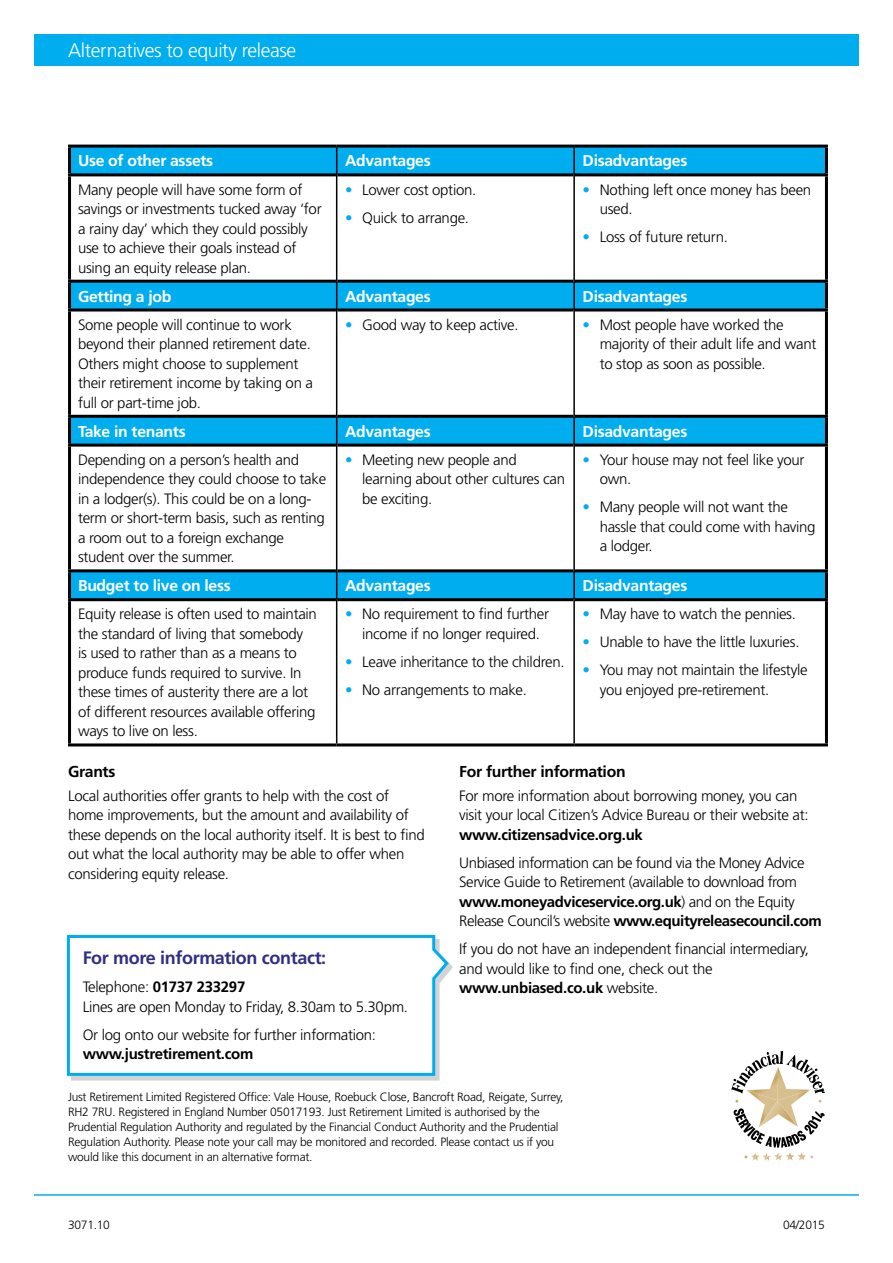
<style>
.page{position:relative;width:893px;height:1263px;background:#fff}
.page>*{position:absolute;margin:0;border:0;box-sizing:border-box;transform-origin:0 0}
.t1{font:300 19.5px "Frutiger LT Std";letter-spacing:-.02em;color:#fff}
.t2{font:700 18px "Frutiger LT Std";letter-spacing:-.02em;color:#302e84}
.t3{font:700 15.75px "Frutiger LT Std";letter-spacing:-.02em;color:#fff}
.t4{font:700 15.75px "Frutiger LT Std";letter-spacing:-.02em;color:#000}
.t5{font:300 15px/19.5px "Frutiger LT Std";letter-spacing:-.02em;color:#000}
.t6{font:700 15px "Frutiger LT Std";letter-spacing:-.02em;color:#000}
.t7{font:300 12px/15px "Frutiger LT Std";letter-spacing:-.02em;color:#000}
.s1{color:#00aeef}
.s2{font-weight:700}
</style>
<div class="page">
<div style="left:34px;top:34px;width:825px;height:32px;background:#00aeef"></div>
<svg style="left:731px;top:1051px;width:94px;height:110px"></svg>
<hr style="left:34px;top:1194px;width:825px;height:2px;background:#00aeef">
<div style="left:71px;top:148px;width:754px;height:450px;background:#00aeef"></div>
<svg style="left:71px;top:176px;width:754px;height:393px"></svg>
<hr style="left:68px;top:176px;width:3px;height:104px;background:#000">
<hr style="left:825px;top:176px;width:3px;height:104px;background:#000">
<hr style="left:68px;top:311px;width:3px;height:104px;background:#000">
<hr style="left:825px;top:311px;width:3px;height:104px;background:#000">
<hr style="left:68px;top:447px;width:3px;height:122px;background:#000">
<hr style="left:825px;top:447px;width:3px;height:122px;background:#000">
<hr style="left:68px;top:601px;width:3px;height:142px;background:#000">
<hr style="left:825px;top:601px;width:3px;height:142px;background:#000">
<hr style="left:68px;top:743px;width:269px;height:3px;background:#000">
<hr style="left:337px;top:743px;width:237px;height:3px;background:#000">
<hr style="left:574px;top:743px;width:254px;height:3px;background:#000">
<hr style="left:68px;top:145px;width:269px;height:3px;background:#000">
<hr style="left:68px;top:148px;width:3px;height:25px;background:#000">
<hr style="left:337px;top:145px;width:237px;height:3px;background:#000">
<hr style="left:574px;top:145px;width:254px;height:3px;background:#000">
<hr style="left:825px;top:148px;width:3px;height:25px;background:#000">
<hr style="left:68px;top:173px;width:268px;height:3px;background:#000">
<hr style="left:337px;top:173px;width:236px;height:3px;background:#000">
<hr style="left:575px;top:173px;width:253px;height:3px;background:#000">
<hr style="left:68px;top:280px;width:268px;height:3px;background:#000">
<hr style="left:68px;top:283px;width:3px;height:25px;background:#000">
<hr style="left:337px;top:280px;width:236px;height:3px;background:#000">
<hr style="left:575px;top:280px;width:253px;height:3px;background:#000">
<hr style="left:825px;top:283px;width:3px;height:25px;background:#000">
<hr style="left:68px;top:308px;width:268px;height:3px;background:#000">
<hr style="left:337px;top:308px;width:236px;height:3px;background:#000">
<hr style="left:575px;top:308px;width:253px;height:3px;background:#000">
<hr style="left:68px;top:415px;width:268px;height:3px;background:#000">
<hr style="left:68px;top:418px;width:3px;height:26px;background:#000">
<hr style="left:337px;top:415px;width:236px;height:3px;background:#000">
<hr style="left:575px;top:415px;width:253px;height:3px;background:#000">
<hr style="left:825px;top:418px;width:3px;height:26px;background:#000">
<hr style="left:68px;top:444px;width:268px;height:3px;background:#000">
<hr style="left:337px;top:444px;width:236px;height:3px;background:#000">
<hr style="left:575px;top:444px;width:253px;height:3px;background:#000">
<hr style="left:68px;top:569px;width:268px;height:3px;background:#000">
<hr style="left:68px;top:572px;width:3px;height:26px;background:#000">
<hr style="left:337px;top:569px;width:236px;height:3px;background:#000">
<hr style="left:575px;top:569px;width:253px;height:3px;background:#000">
<hr style="left:825px;top:572px;width:3px;height:26px;background:#000">
<hr style="left:68px;top:598px;width:268px;height:3px;background:#000">
<hr style="left:337px;top:598px;width:236px;height:3px;background:#000">
<hr style="left:575px;top:598px;width:253px;height:3px;background:#000">
<svg style="left:336px;top:148px;width:1px;height:27px"></svg>
<hr style="left:573px;top:148px;width:2px;height:27px;background:#000">
<hr style="left:336px;top:175px;width:1px;height:106px;background:#000">
<hr style="left:573px;top:175px;width:2px;height:106px;background:#000">
<svg style="left:336px;top:281px;width:1px;height:29px"></svg>
<hr style="left:573px;top:281px;width:2px;height:29px;background:#000">
<hr style="left:336px;top:310px;width:1px;height:106px;background:#000">
<hr style="left:573px;top:310px;width:2px;height:106px;background:#000">
<svg style="left:336px;top:416px;width:1px;height:29px"></svg>
<hr style="left:573px;top:416px;width:2px;height:29px;background:#000">
<hr style="left:336px;top:445px;width:1px;height:126px;background:#000">
<hr style="left:573px;top:445px;width:2px;height:126px;background:#000">
<svg style="left:336px;top:571px;width:1px;height:29px"></svg>
<hr style="left:573px;top:571px;width:2px;height:29px;background:#000">
<hr style="left:336px;top:600px;width:1px;height:143px;background:#000">
<hr style="left:573px;top:600px;width:2px;height:143px;background:#000">
<svg style="left:71px;top:965px;width:382px;height:115px"></svg>
<svg style="left:66px;top:935px;width:385px;height:142px"></svg>
<h1 class="t1" style="left:68px;top:40px;width:230px">Alternatives to equity release</h1>
<p class="t3" style="left:78px;top:152px;width:137px">Use of other assets</p>
<p class="t3" style="left:345px;top:152px;width:87px">Advantages</p>
<p class="t3" style="left:583px;top:152px;width:106px">Disadvantages</p>
<p class="t5" style="left:78px;top:180px;width:245px">Many people will have some form of savings or investments tucked away ‘for a rainy day’ which they could possibly use to achieve their goals instead of using an equity release plan.</p>
<p class="t5" style="left:345px;top:180px;width:133px"><span class="s1">•</span> Lower cost option.</p>
<p class="t5" style="left:600px;top:180px;width:213px;text-indent:-17px"><span class="s1">•</span> Nothing left once money has been used.</p>
<p class="t5" style="left:583px;top:227px;width:147px"><span class="s1">•</span> Loss of future return.</p>
<p class="t5" style="left:345px;top:208px;width:125px"><span class="s1">•</span> Quick to arrange.</p>
<p class="t3" style="left:78px;top:287px;width:95px">Getting a job</p>
<p class="t3" style="left:345px;top:287px;width:87px">Advantages</p>
<p class="t3" style="left:583px;top:287px;width:106px">Disadvantages</p>
<p class="t5" style="left:78px;top:315px;width:237px">Some people will continue to work beyond their planned retirement date.<br>Others might choose to supplement their retirement income by taking on a full or part-time job.</p>
<p class="t5" style="left:345px;top:315px;width:175px"><span class="s1">•</span> Good way to keep active.</p>
<p class="t5" style="left:600px;top:315px;width:218px;text-indent:-17px"><span class="s1">•</span> Most people have worked the majority of their adult life and want to stop as soon as possible.</p>
<p class="t3" style="left:78px;top:422px;width:109px">Take in tenants</p>
<p class="t3" style="left:345px;top:422px;width:87px">Advantages</p>
<p class="t3" style="left:583px;top:422px;width:106px">Disadvantages</p>
<p class="t5" style="left:78px;top:450px;width:250px">Depending on a person’s health and independence they could choose to take in a lodger(s). This could be on a long&shy;term or short-term basis, such as renting a room out to a foreign exchange student over the summer.</p>
<p class="t5" style="left:362px;top:450px;width:204px;text-indent:-17px"><span class="s1">•</span> Meeting new people and learning about other cultures can be exciting.</p>
<p class="t5" style="left:600px;top:450px;width:206px;text-indent:-17px"><span class="s1">•</span> Your house may not feel like your own.</p>
<p class="t5" style="left:600px;top:498px;width:217px;text-indent:-17px"><span class="s1">•</span> Many people will not want the hassle that could come with having a lodger.</p>
<p class="t3" style="left:78px;top:576px;width:154px">Budget to live on less</p>
<p class="t3" style="left:345px;top:576px;width:87px">Advantages</p>
<p class="t3" style="left:583px;top:576px;width:106px">Disadvantages</p>
<p class="t5" style="left:78px;top:605px;width:240px">Equity release is often used to maintain the standard of living that somebody<br>is used to rather than as a means to produce funds required to survive. In these times of austerity there are a lot of different resources available offering ways to live on less.</p>
<p class="t5" style="left:345px;top:605px;width:205px;text-align:center"><span class="s1">•</span> No requirement to find further income if no longer required.</p>
<p class="t5" style="left:583px;top:605px;width:215px"><span class="s1">•</span> May have to watch the pennies.</p>
<p class="t5" style="left:583px;top:633px;width:218px"><span class="s1">•</span> Unable to have the little luxuries.</p>
<p class="t5" style="left:600px;top:661px;width:209px;text-indent:-17px"><span class="s1">•</span> You may not maintain the lifestyle you enjoyed pre-retirement.</p>
<p class="t5" style="left:345px;top:652px;width:221px"><span class="s1">•</span> Leave inheritance to the children.</p>
<p class="t5" style="left:345px;top:680px;width:183px"><span class="s1">•</span> No arrangements to make.</p>
<p class="t4" style="left:459px;top:762px;width:168px">For further information</p>
<p class="t5" style="left:459px;top:786px;width:351px">For more information about borrowing money, you can visit your local Citizen’s Advice Bureau or their website at:</p>
<p class="t6" style="left:459px;top:826px;width:185px">www.citizensadvice.org.uk</p>
<p class="t5" style="left:459px;top:853px;width:364px">Unbiased information can be found via the Money Advice Service Guide to Retirement (available to download from <span class="s2">www.moneyadviceservice.org.uk</span>) and on the Equity Release Council’s website <span class="s2">www.equityreleasecouncil.com</span></p>
<p class="t5" style="left:459px;top:939px;width:351px">If you do not have an independent financial intermediary, and would like to find one, check out the <span class="s2">www.unbiased.co.uk</span> website.</p>
<p class="t4" style="left:68px;top:762px;width:49px">Grants</p>
<p class="t5" style="left:68px;top:786px;width:358px">Local authorities offer grants to help with the cost of home improvements, but the amount and availability of these depends on the local authority itself. It is best to find out what the local authority may be able to offer when considering equity release.</p>
<p class="t2" style="left:83px;top:947px;width:245px">For more information contact:</p>
<p class="t5" style="left:83px;top:977px;width:327px">Telephone: <span class="s2">01737 233297<br></span>Lines are open Monday to Friday, 8.30am to 5.30pm.</p>
<p class="t5" style="left:83px;top:1025px;width:295px">Or log onto our website for further information:</p>
<p class="t6" style="left:83px;top:1045px;width:172px">www.justretirement.com</p>
<p class="t7" style="left:68px;top:1089px;width:497px">Just Retirement Limited Registered Office: Vale House, Roebuck Close, Bancroft Road, Reigate, Surrey, RH2 7RU. Registered in England Number 05017193. Just Retirement Limited is authorised by the Prudential Regulation Authority and regulated by the Financial Conduct Authority and the Prudential Regulation Authority. Please note your call may be monitored and recorded. Please contact us if you would like this document in an alternative format.</p>
<p class="t7" style="left:68px;top:1217px;width:43px">3071.10</p>
<p class="t7" style="left:783px;top:1217px;width:43px">04/2015</p>
</div>
